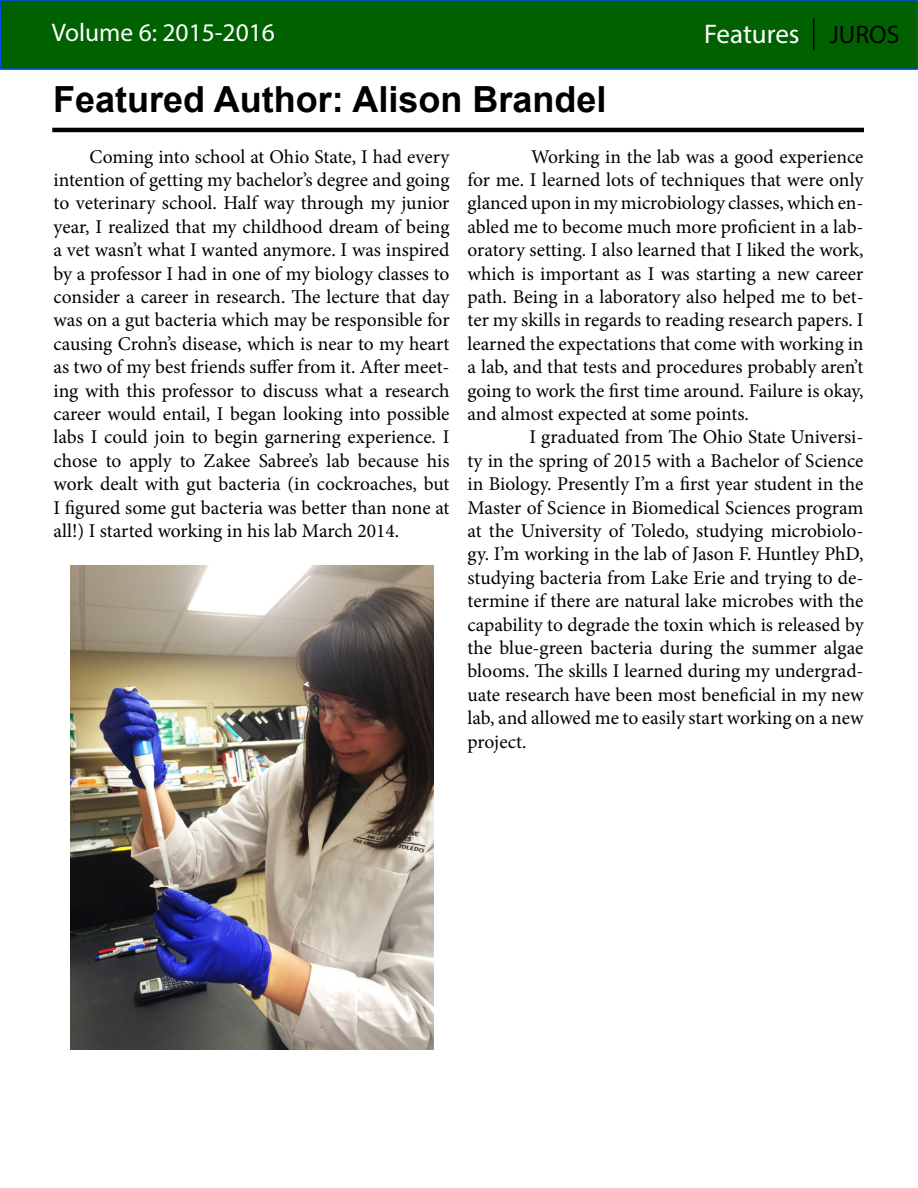
<style>
.page{position:relative;width:918px;height:1188px;background:#fff}
.page>*{position:absolute;margin:0;border:0;box-sizing:border-box;transform-origin:0 0}
.t1{font:700 36px "Arial";color:#000}
.t2{font:27px "Myriad Pro";color:#fff}
.t3{font:25.5px "Myriad Pro";color:#fff}
.t4{font:19.5px/23.4px "Minion Pro";letter-spacing:-.005em;color:#000;text-align:justify}
.s1{font-size:25.5px;color:#000}
</style>
<div class="page">
<div style="left:0;top:0;width:918px;height:70px;background:#006100;border:2px solid #004ef9"></div>
<svg style="left:0;top:0;width:1px;height:70px"></svg>
<hr style="left:813px;top:18px;width:1px;height:32px;background:#000">
<img style="left:70px;top:566px;width:363px;height:484px">
<hr style="left:52px;top:128px;width:812px;height:4px;background:#000">
<h3 class="t3" style="left:52px;top:16px;width:225px">Volume 6: 2015-2016</h3>
<h2 class="t2" style="left:704px;top:18px;width:197px">Features <span class="s1">JUROS</span></h2>
<h1 class="t1" style="left:53px;top:74px;width:555px">Featured Author: Alison Brandel</h1>
<p class="t4" style="left:54px;top:145px;width:398px;text-indent:36px">Coming into school at Ohio State, I had every intention of getting my bachelor’s degree and going to veterinary school. Half way through my junior year, I realized that my childhood dream of being a vet wasn’t what I wanted anymore. I was inspired by a professor I had in one of my biology classes to consider a career in research. The lecture that day was on a gut bacteria which may be responsible for causing Crohn’s disease, which is near to my heart as two of my best friends suffer from it. After meet&shy;ing with this professor to discuss what a research career would entail, I began looking into possible labs I could join to begin garnering experience. I chose to apply to Zakee Sabree’s lab because his work dealt with gut bacteria (in cockroaches, but I figured some gut bacteria was better than none at all!) I started working in his lab March 2014.</p>
<p class="t4" style="left:468px;top:145px;width:398px;text-indent:64px">Working in the lab was a good experience for me. I learned lots of techniques that were only glanced upon in my microbiology classes, which en&shy;abled me to become much more proficient in a lab&shy;oratory setting. I also learned that I liked the work, which is important as I was starting a new career path. Being in a laboratory also helped me to bet&shy;ter my skills in regards to reading research papers. I learned the expectations that come with working in a lab, and that tests and procedures probably aren’t going to work the first time around. Failure is okay, and almost expected at some points.</p>
<p class="t4" style="left:468px;top:426px;width:398px;text-indent:62px">I graduated from The Ohio State Universi&shy;ty in the spring of 2015 with a Bachelor of Science in Biology. Presently I’m a first year student in the Master of Science in Biomedical Sciences program at the University of Toledo, studying microbiolo&shy;gy. I’m working in the lab of Jason F. Huntley PhD, studying bacteria from Lake Erie and trying to de&shy;termine if there are natural lake microbes with the capability to degrade the toxin which is released by the blue-green bacteria during the summer algae blooms. The skills I learned during my undergrad&shy;uate research have been most beneficial in my new lab, and allowed me to easily start working on a new project.</p>
</div>
